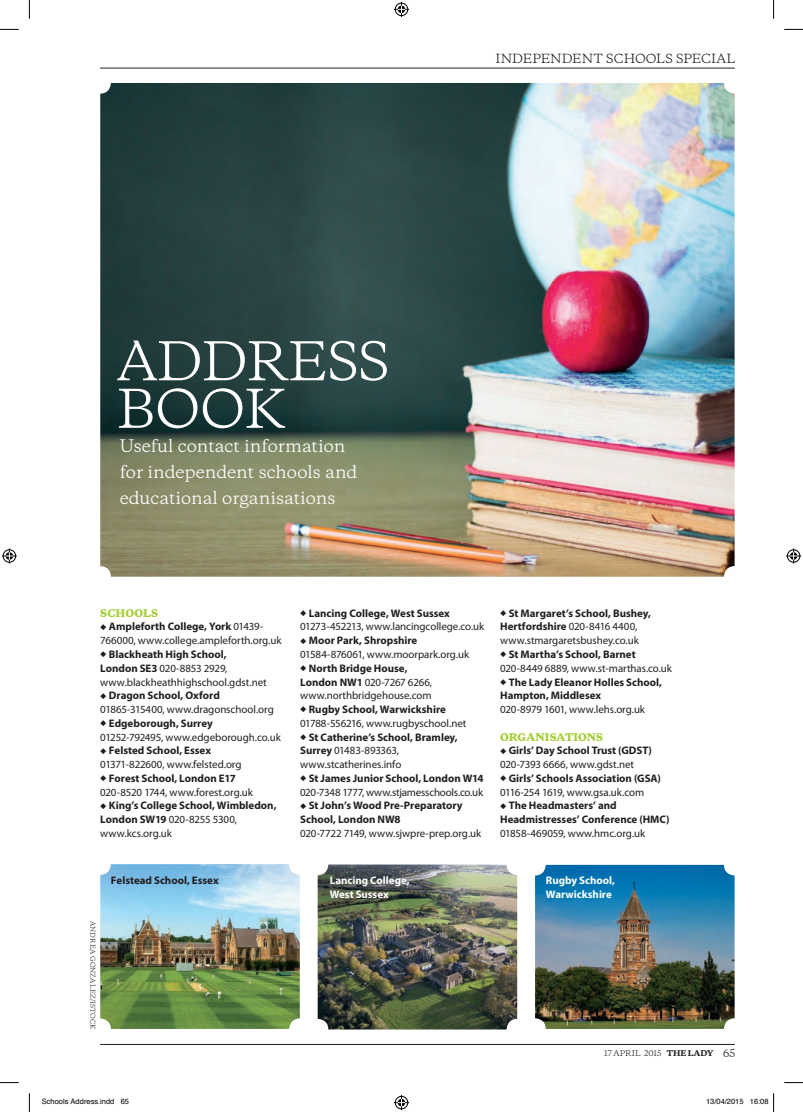
<style>
.page{position:relative;width:803px;height:1112px;background:#fff}
.page>*{position:absolute;margin:0;border:0;box-sizing:border-box;transform-origin:0 0}
.t1{font:50px/47.5px "Galaxie Copernicus";letter-spacing:-.02em;color:#fff}
.t2{font:16.25px/26.2px "Galaxie Copernicus";color:#fff}
.t3{font:11.88px "Galaxie Copernicus";letter-spacing:-.005em;color:#231f20}
.t4{font:11px/13.8px "Myriad Pro";letter-spacing:-.005em;color:#231f20}
.t5{font:700 11px/13.8px "Myriad Pro";color:#231f20}
.t6{font:11px/13.8px "Myriad Pro";letter-spacing:-.025em;color:#231f20}
.t7{font:700 11px/13.8px "Myriad Pro";color:#fff}
.t8{font:800 10px "Galaxie Copernicus";color:#a6ce39}
.t9{font:7.5px "Helvetica";color:#000}
.t10{font:7.5px "Galaxie Copernicus";letter-spacing:.015em;color:#231f20}
.t11{font:6.25px "Galaxie Copernicus";letter-spacing:.025em;color:#231f20}
.s1{font-weight:700}
.s2{font-weight:400}
.s3{font-weight:800}
.s4{font-size:10px}
</style>
<div class="page">
<hr style="left:101px;top:1043px;width:633px;height:1px;background:#231f20">
<hr style="left:101px;top:68px;width:633px;height:1px;background:#231f20">
<img style="left:100px;top:83px;width:634px;height:493px">
<img style="left:100px;top:864px;width:200px;height:164px">
<img style="left:318px;top:864px;width:199px;height:165px">
<img style="left:535px;top:864px;width:199px;height:164px">
<svg style="left:0;top:29px;width:19px;height:1px"></svg>
<svg style="left:784px;top:29px;width:19px;height:1px"></svg>
<svg style="left:0;top:1082px;width:19px;height:1px"></svg>
<svg style="left:784px;top:1082px;width:19px;height:1px"></svg>
<svg style="left:29px;top:0;width:1px;height:19px"></svg>
<svg style="left:29px;top:1093px;width:1px;height:18px"></svg>
<svg style="left:773px;top:0;width:1px;height:19px"></svg>
<svg style="left:394px;top:2px;width:15px;height:15px"></svg>
<svg style="left:394px;top:1095px;width:15px;height:14px"></svg>
<svg style="left:2px;top:548px;width:15px;height:15px"></svg>
<svg style="left:786px;top:548px;width:15px;height:15px"></svg>
<svg style="left:773px;top:1093px;width:1px;height:18px"></svg>
<p class="t3" style="left:495px;top:51px;width:241px">independent scHools special</p>
<p class="t1" style="left:117px;top:338px;width:275px">address<br>Book</p>
<p class="t2" style="left:120px;top:432px;width:239px">Useful contact information for independent schools and educational organisations</p>
<p class="t8" style="left:100px;top:606px;width:59px">SCHOOLS</p>
<p class="t4" style="left:100px;top:619px;width:183px">◆ <span class="s1">Ampleforth College, York</span> 01439-<br>766000, www.college.ampleforth.org.uk</p>
<p class="t4" style="left:100px;top:647px;width:168px">◆ <span class="s1">Blackheath High School,<br>London SE3</span> 020-8853 2929, www.blackheathhighschool.gdst.net</p>
<p class="t4" style="left:100px;top:688px;width:175px">◆ <span class="s1">Dragon School, Oxford<br></span>01865-315400, www.dragonschool.org</p>
<p class="t4" style="left:100px;top:715px;width:182px">◆ <span class="s1">Edgeborough, Surrey<br></span>01252-792495, www.edgeborough.co.uk</p>
<p class="t4" style="left:100px;top:743px;width:143px">◆ <span class="s1">Felsted School, Essex<br></span>01371-822600, www.felsted.org</p>
<p class="t4" style="left:100px;top:770px;width:154px">◆ <span class="s1">Forest School, London E17<br></span>020-8520 1744, www.forest.org.uk</p>
<p class="t5" style="left:100px;top:798px;width:178px">◆ King’s College School, Wimbledon,<br>London SW19 <span class="s2">020-8255 5300, www.kcs.org.uk</span></p>
<p class="t4" style="left:300px;top:605px;width:186px">◆ <span class="s1">Lancing College, West Sussex<br></span>01273-452213, www.lancingcollege.co.uk</p>
<p class="t4" style="left:300px;top:633px;width:171px">◆ <span class="s1">Moor Park, Shropshire<br></span>01584-876061, www.moorpark.org.uk</p>
<p class="t4" style="left:300px;top:660px;width:134px">◆ <span class="s1">North Bridge House,<br>London NW1</span> 020-7267 6266, www.northbridgehouse.com</p>
<p class="t4" style="left:300px;top:702px;width:168px">◆ <span class="s1">Rugby School, Warwickshire<br></span>01788-556216, www.rugbyschool.net</p>
<p class="t5" style="left:300px;top:729px;width:159px">◆ St Catherine’s School, Bramley,<br>Surrey <span class="s2">01483-893363, www.stcatherines.info</span></p>
<p class="t6" style="left:300px;top:770px;width:185px">◆ <span class="s1">St James Junior School, London W14<br></span>020-7348 1777, www.stjamesschools.co.uk</p>
<p class="t5" style="left:300px;top:798px;width:183px">◆ St John’s Wood Pre-Preparatory<br>School, London NW8<br><span class="s2">020-7722 7149, www.sjwpre-prep.org.uk</span></p>
<p class="t4" style="left:500px;top:605px;width:152px">◆ <span class="s1">St Margaret’s School, Bushey,<br>Hertfordshire</span> 020-8416 4400, www.stmargaretsbushey.co.uk</p>
<p class="t4" style="left:500px;top:647px;width:173px">◆ <span class="s1">St Martha’s School, Barnet<br></span>020-8449 6889, www.st-marthas.co.uk</p>
<p class="t5" style="left:500px;top:674px;width:163px">◆ The Lady Eleanor Holles School,<br>Hampton, Middlesex<br><span class="s2">020-8979 1601, www.lehs.org.uk</span></p>
<p class="t8" style="left:500px;top:729px;width:104px">ORGANISATIONS</p>
<p class="t5" style="left:500px;top:743px;width:153px">◆ Girls’ Day School Trust (GDST)<br><span class="s2">020-7393 6666, www.gdst.net</span></p>
<p class="t5" style="left:500px;top:770px;width:162px">◆ Girls’ Schools Association (GSA)<br><span class="s2">0116-254 1619, www.gsa.uk.com</span></p>
<p class="t5" style="left:500px;top:798px;width:171px">◆ The Headmasters’ and<br>Headmistresses’ Conference (HMC)<br><span class="s2">01858-469059, www.hmc.org.uk</span></p>
<p class="t11" style="left:97px;top:920px;width:110px;rotate:90deg">andrea gonzalez/istock</p>
<p class="t5" style="left:111px;top:873px;width:109px">Felstead School, Essex</p>
<p class="t7" style="left:330px;top:873px;width:81px">Lancing College,<br>West Sussex</p>
<p class="t7" style="left:546px;top:873px;width:71px">Rugby School,<br>Warwickshire</p>
<p class="t10" style="left:604px;top:1047px;width:132px">17 april 2015 <span class="s3">The Lady</span> <span class="s4">65</span></p>
<p class="t9" style="left:42px;top:1095px;width:89px">Schools Address.indd 65</p>
<p class="t9" style="left:706px;top:1095px;width:64px">13/04/2015 16:08</p>
</div>
